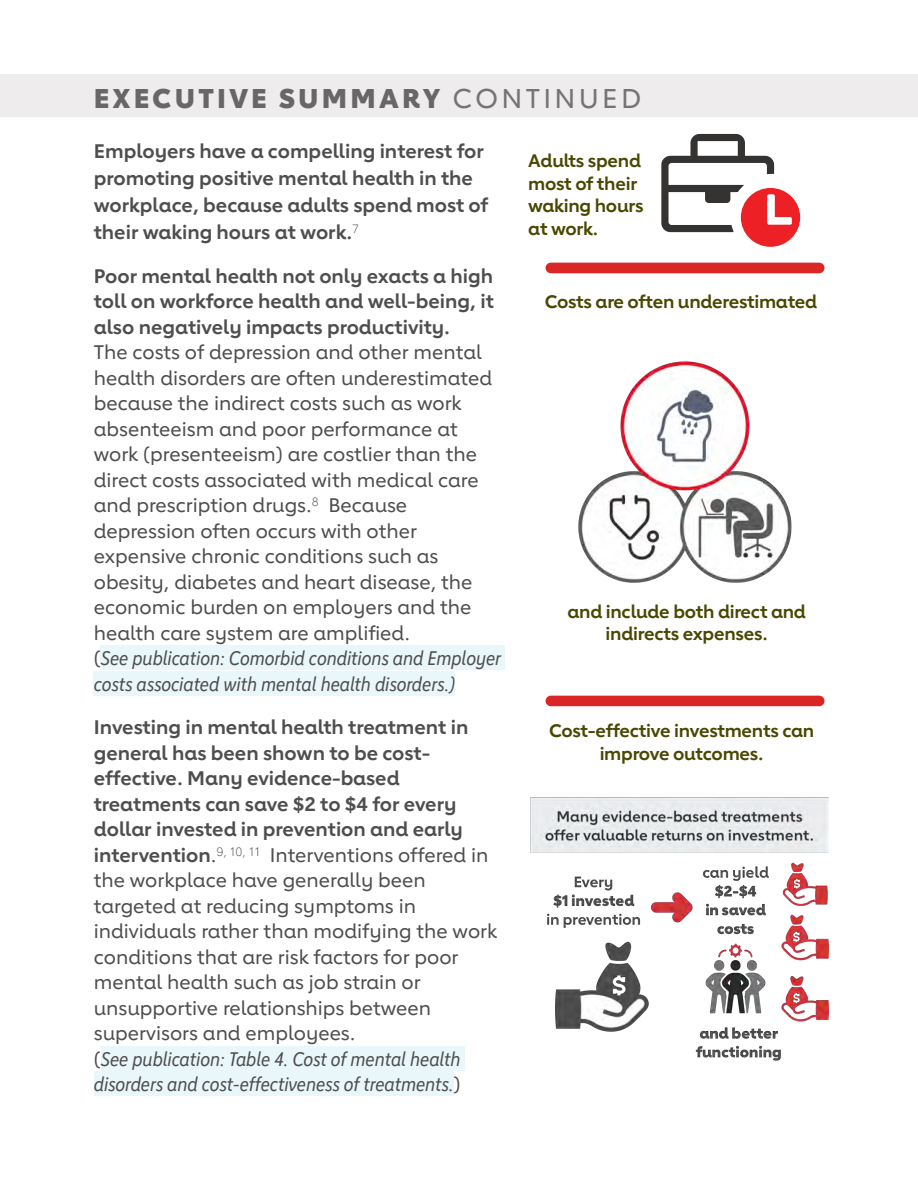
<style>
.page{position:relative;width:918px;height:1188px;background:#fff}
.page>*{position:absolute;margin:0;border:0;box-sizing:border-box;transform-origin:0 0}
.t1{font:800 27px "Lub Dub";letter-spacing:.12em;color:#686666}
.t2{font:500 19.5px/25.5px "Lub Dub";color:#4f4d4d}
.t3{font:700 19.5px/27px "Lub Dub";color:#4f4d4d}
.t4{font:700 18px/22.5px "Lub Dub";letter-spacing:-.015em;color:#494700;text-align:center}
.s1{font-weight:500;color:#767473}
.s2{font-weight:700}
.s3{font-family:"Lub Dub Condensed";font-weight:400;font-style:italic}
</style>
<div class="page">
<div style="left:0;top:74px;width:918px;height:43px;background:#eeecec"></div>
<div style="left:101px;top:645px;width:404px;height:25px;background:#e9f7fb"></div>
<div style="left:94px;top:671px;width:361px;height:25px;background:#e9f7fb"></div>
<div style="left:101px;top:1046px;width:364px;height:25px;background:#e9f7fb"></div>
<div style="left:94px;top:1071px;width:360px;height:25px;background:#e9f7fb"></div>
<svg style="left:736px;top:183px;width:69px;height:69px"></svg>
<div style="left:731px;top:178px;width:79px;height:79px;border:10px solid #fff;border-radius:50%"></div>
<svg style="left:661px;top:133px;width:137px;height:105px"></svg>
<img style="left:579px;top:362px;width:212px;height:221px">
<img style="left:531px;top:797px;width:298px;height:264px">
<div style="left:546px;top:263px;width:279px;height:10px;background:#da2726;border-radius:5px"></div>
<div style="left:546px;top:696px;width:279px;height:10px;background:#da2726;border-radius:5px"></div>
<h1 class="t1" style="left:94px;top:88px;width:549px">EXECUTIVE SUMMARY <span class="s1">CONTINUED</span></h1>
<p class="t3" style="left:94px;top:139px;width:396px">Employers have a compelling interest for promoting positive mental health in the workplace, because adults spend most of their waking hours at work.<sup>7</sup></p>
<p class="t2" style="left:94px;top:265px;width:409px"><span class="s2">Poor mental health not only exacts a high toll on workforce health and well-being, it also negatively impacts productivity.<br></span>The costs of depression and other mental health disorders are often underestimated because the indirect costs such as work absenteeism and poor performance at work (presenteeism) are costlier than the direct costs associated with medical care and prescription drugs.<sup>8</sup> Because depression often occurs with other expensive chronic conditions such as obesity, diabetes and heart disease, the economic burden on employers and the health care system are amplified.<br>(<span class="s3">See publication: Comorbid conditions and Employer costs associated with mental health disorders.)</span></p>
<p class="t2" style="left:94px;top:716px;width:405px"><span class="s2">Investing in mental health treatment in general has been shown to be cost&shy;effective. Many evidence-based treatments can save $2 to $4 for every dollar invested in prevention and early intervention</span>.<sup>9,</sup> <sup>10,</sup> <sup>11</sup> Interventions offered in the workplace have generally been targeted at reducing symptoms in individuals rather than modifying the work conditions that are risk factors for poor mental health such as job strain or unsupportive relationships between supervisors and employees.<br>(<span class="s3">See publication: Table 4. Cost of mental health disorders and cost-effectiveness of treatments.</span>)</p>
<p class="t4" style="left:528px;top:151px;width:117px;text-align:left">Adults spend most of their waking hours at work.</p>
<p class="t4" style="left:545px;top:292px;width:274px">Costs are often underestimated</p>
<p class="t4" style="left:568px;top:602px;width:240px">and include both direct and indirects expenses.</p>
<p class="t4" style="left:549px;top:721px;width:267px">Cost-effective investments can improve outcomes.</p>
</div>
